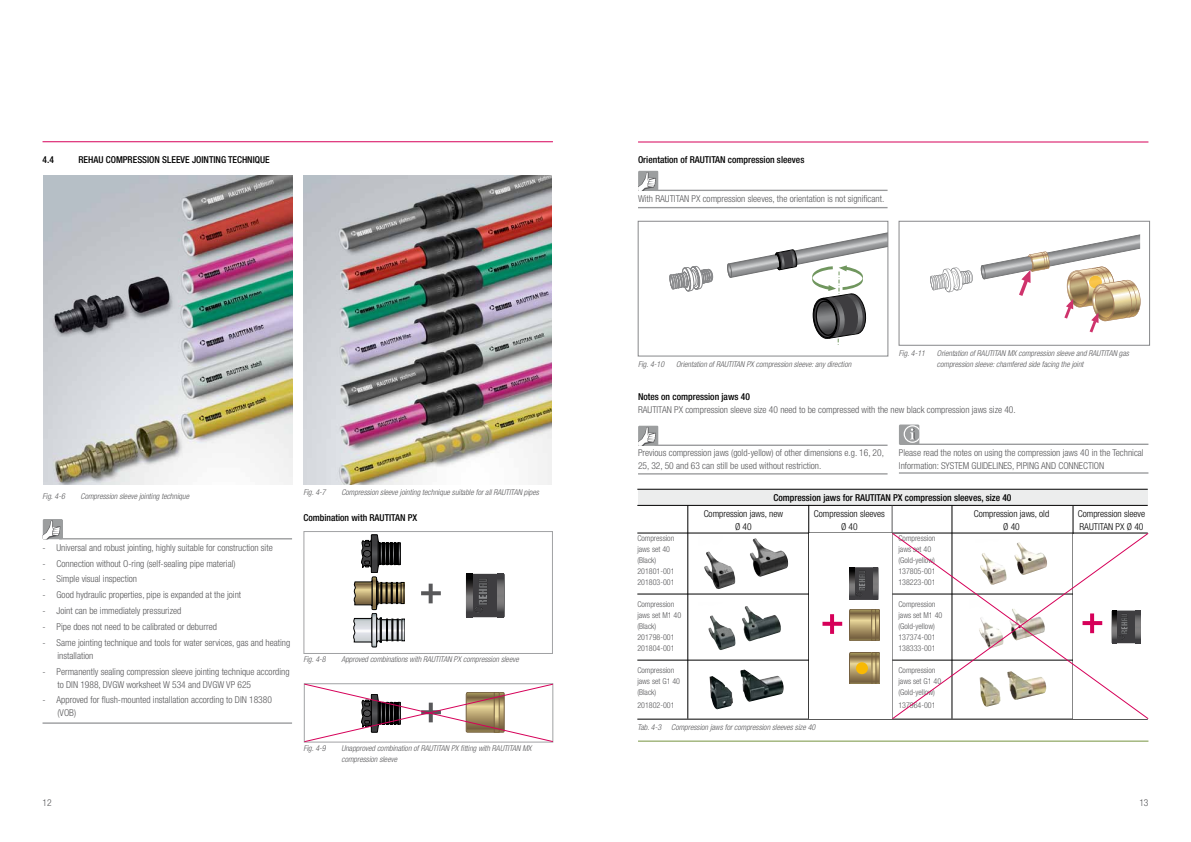
<style>
.page{position:relative;width:1191px;height:842px;background:#fff}
.page>*{position:absolute;margin:0;border:0;box-sizing:border-box;transform-origin:0 0}
.t1{font:300 condensed 9.5px/13px "Helvetica Neue LT Com";color:#58585a}
.t2{font:500 condensed 9.5px "Helvetica Neue LT Com";color:#000}
.t3{font:300 condensed 9.5px "Helvetica Neue LT Com";color:#000}
.t4{font:italic 300 condensed 8px/11px "Helvetica Neue LT Com";color:#58585a}
.t5{font:300 condensed 8px "Helvetica Neue LT Com";color:#58585a}
</style>
<div class="page">
<hr style="left:43px;top:141px;width:510px;height:1px;background:#d60059">
<hr style="left:638px;top:142px;width:510px;height:1px;background:#d60059">
<hr style="left:638px;top:741px;width:510px;height:1px;background:#76933f">
<hr style="left:59px;top:538px;width:233px;height:1px;background:#98999b">
<hr style="left:43px;top:722px;width:249px;height:2px;background:#98999b">
<svg style="left:43px;top:519px;width:20px;height:20px"></svg>
<div style="left:304px;top:531px;width:248px;height:123px;border:1px solid #a1a2a4"></div>
<svg style="left:353px;top:535px;width:50px;height:112px"></svg>
<div style="left:466px;top:574px;width:39px;height:43px;background:#3e3d40"></div>
<svg style="left:467px;top:574px;width:5px;height:37px"></svg>
<svg style="left:498px;top:580px;width:6px;height:31px"></svg>
<svg style="left:475px;top:579px;width:12px;height:34px"></svg>
<svg style="left:429px;top:584px;width:4px;height:19px"></svg>
<svg style="left:421px;top:591px;width:20px;height:4px"></svg>
<svg style="left:303px;top:683px;width:251px;height:60px"></svg>
<hr style="left:654px;top:190px;width:233px;height:1px;background:#98999b">
<hr style="left:638px;top:207px;width:249px;height:1px;background:#98999b">
<svg style="left:638px;top:171px;width:20px;height:20px"></svg>
<svg style="left:669px;top:266px;width:44px;height:26px"></svg>
<svg style="left:727px;top:232px;width:159px;height:113px"></svg>
<div style="left:638px;top:221px;width:250px;height:135px;border:1px solid #87888a"></div>
<svg style="left:930px;top:267px;width:42px;height:25px"></svg>
<svg style="left:980px;top:234px;width:161px;height:98px"></svg>
<div style="left:899px;top:221px;width:250px;height:124px;border:1px solid #87888a"></div>
<hr style="left:654px;top:445px;width:233px;height:1px;background:#98999b">
<hr style="left:638px;top:473px;width:249px;height:2px;background:#98999b">
<svg style="left:638px;top:425px;width:20px;height:21px"></svg>
<hr style="left:915px;top:444px;width:233px;height:1px;background:#98999b">
<hr style="left:899px;top:472px;width:249px;height:2px;background:#98999b">
<div style="left:899px;top:424px;width:20px;height:21px;background:#9c9e9f"></div>
<svg style="left:903px;top:425px;width:16px;height:18px"></svg>
<div style="left:638px;top:490px;width:509px;height:15px;background:#eceded"></div>
<hr style="left:637px;top:489px;width:510px;height:1px;background:#000">
<hr style="left:637px;top:505px;width:510px;height:1px;background:#000">
<hr style="left:637px;top:533px;width:510px;height:1px;background:#000">
<hr style="left:637px;top:719px;width:510px;height:1px;background:#000">
<hr style="left:637px;top:594px;width:510px;height:1px;background:#000">
<hr style="left:637px;top:660px;width:510px;height:1px;background:#000">
<hr style="left:687px;top:505px;width:1px;height:214px;background:#000">
<hr style="left:891px;top:505px;width:1px;height:214px;background:#58585a">
<hr style="left:808px;top:505px;width:1px;height:214px;background:#000">
<hr style="left:951px;top:505px;width:1px;height:214px;background:#000">
<hr style="left:1072px;top:506px;width:1px;height:213px;background:#000">
<div style="left:809px;top:533px;width:82px;height:185px;background:#fff"></div>
<div style="left:849px;top:567px;width:29px;height:33px;background:#3e3d40"></div>
<svg style="left:850px;top:567px;width:4px;height:28px"></svg>
<svg style="left:873px;top:572px;width:4px;height:23px"></svg>
<svg style="left:857px;top:571px;width:8px;height:25px"></svg>
<svg style="left:849px;top:609px;width:30px;height:32px"></svg>
<div style="left:871px;top:609px;width:4px;height:32px;border:1px solid #756040"></div>
<svg style="left:849px;top:652px;width:30px;height:32px"></svg>
<img style="left:708px;top:606px;width:73px;height:36px">
<img style="left:704px;top:538px;width:84px;height:51px">
<img style="left:709px;top:669px;width:75px;height:41px">
<svg style="left:891px;top:532px;width:258px;height:188px"></svg>
<svg style="left:830px;top:614px;width:4px;height:20px"></svg>
<svg style="left:822px;top:622px;width:20px;height:4px"></svg>
<svg style="left:1090px;top:613px;width:4px;height:20px"></svg>
<svg style="left:1082px;top:621px;width:20px;height:4px"></svg>
<img style="left:303px;top:175px;width:249px;height:309px">
<img style="left:44px;top:175px;width:248px;height:309px">
<p class="t2" style="left:43px;top:154px;width:23px">4.4 R</p>
<p class="t2" style="left:84px;top:154px;width:54px">EHAU compressi</p>
<p class="t2" style="left:149px;top:154px;width:28px">on sleeve</p>
<p class="t2" style="left:192px;top:154px;width:74px">jointing technique</p>
<p class="t4" style="left:43px;top:490px;width:24px">Fig. 4-6</p>
<p class="t4" style="left:81px;top:490px;width:110px">Compression sleeve jointing technique</p>
<p class="t1" style="left:43px;top:541px;width:232px">- Universal and robust jointing, highly suitable for construction site</p>
<p class="t1" style="left:43px;top:557px;width:194px">- Connection without O-ring (self-sealing pipe material)</p>
<p class="t1" style="left:43px;top:572px;width:96px">- Simple visual inspection</p>
<p class="t1" style="left:43px;top:588px;width:200px">- Good hydraulic properties, pipe is expanded at the joint</p>
<p class="t1" style="left:43px;top:604px;width:140px">- Joint can be immediately pressurized</p>
<p class="t1" style="left:43px;top:620px;width:176px">- Pipe does not need to be calibrated or deburred</p>
<p class="t1" style="left:58px;top:636px;width:234px;text-indent:-15px">- Same jointing technique and tools for water services, gas and heating installation</p>
<p class="t1" style="left:58px;top:665px;width:234px;text-indent:-15px">- Permanently sealing compression sleeve jointing technique according to DIN 1988, DVGW worksheet W 534 and DVGW VP 625</p>
<p class="t1" style="left:58px;top:693px;width:216px;text-indent:-15px">- Approved for flush-mounted installation according to DIN 18380 (VOB)</p>
<p class="t4" style="left:303px;top:486px;width:24px">Fig. 4-7</p>
<p class="t4" style="left:341px;top:486px;width:199px">Compression sleeve jointing technique suitable for all RAUTITAN pipes</p>
<p class="t2" style="left:303px;top:512px;width:115px">Combination with RAUTITAN PX</p>
<p class="t4" style="left:303px;top:653px;width:24px">Fig. 4-8</p>
<p class="t4" style="left:341px;top:653px;width:179px">Approved combinations with RAUTITAN PX compression sleeve</p>
<p class="t4" style="left:303px;top:742px;width:24px">Fig. 4-9</p>
<p class="t4" style="left:341px;top:742px;width:192px">Unapproved combination of RAUTITAN PX fitting with RAUTITAN MX compression sleeve</p>
<p class="t2" style="left:638px;top:154px;width:168px">Orientation of RAUTITAN compression sleeves</p>
<p class="t1" style="left:638px;top:192px;width:248px">With RAUTITAN PX compression sleeves, the orientation is not significant.</p>
<p class="t4" style="left:638px;top:358px;width:28px">Fig. 4-10</p>
<p class="t4" style="left:676px;top:358px;width:177px">Orientation of RAUTITAN PX compression sleeve: any direction</p>
<p class="t4" style="left:899px;top:347px;width:28px">Fig. 4-11</p>
<p class="t4" style="left:937px;top:347px;width:194px">Orientation of RAUTITAN MX compression sleeve and RAUTITAN gas compression sleeve: chamfered side facing the joint</p>
<p class="t2" style="left:638px;top:391px;width:113px">Notes on compression jaws 40</p>
<p class="t1" style="left:638px;top:403px;width:379px">RAUTITAN PX compression sleeve size 40 need to be compressed with the new black compression jaws size 40.</p>
<p class="t1" style="left:638px;top:446px;width:247px">Previous compression jaws (gold-yellow) of other dimensions e.g. 16, 20,<br>25, 32, 50 and 63 can still be used without restriction.</p>
<p class="t1" style="left:899px;top:446px;width:246px">Please read the notes on using the compression jaws 40 in the Technical<br>Information: SYSTEM GUIDELINES, PIPING AND CONNECTION</p>
<p class="t2" style="left:773px;top:492px;width:239px">Compression jaws for RAUTITAN PX compression sleeves, size 40</p>
<p class="t3" style="left:703px;top:508px;width:81px">Compression jaws, new</p>
<p class="t3" style="left:814px;top:508px;width:72px">Compression sleeves</p>
<p class="t3" style="left:973px;top:508px;width:77px">Compression jaws, old</p>
<p class="t3" style="left:1078px;top:508px;width:69px">Compression sleeve</p>
<p class="t3" style="left:735px;top:521px;width:18px">Ø 40</p>
<p class="t3" style="left:841px;top:521px;width:18px">Ø 40</p>
<p class="t3" style="left:1003px;top:521px;width:18px">Ø 40</p>
<p class="t3" style="left:1079px;top:521px;width:66px">RAUTITAN PX Ø 40</p>
<p class="t5" style="left:637px;top:533px;width:38px">Compression</p>
<p class="t5" style="left:898px;top:533px;width:38px">Compression</p>
<p class="t5" style="left:637px;top:544px;width:34px">jaws set 40</p>
<p class="t5" style="left:898px;top:544px;width:34px">jaws set 40</p>
<p class="t5" style="left:637px;top:555px;width:20px">(Black)</p>
<p class="t5" style="left:898px;top:555px;width:38px">(Gold-yellow)</p>
<p class="t5" style="left:637px;top:566px;width:39px">201801-001</p>
<p class="t5" style="left:898px;top:566px;width:39px">137805-001</p>
<p class="t5" style="left:637px;top:577px;width:39px">201803-001</p>
<p class="t5" style="left:898px;top:577px;width:39px">138223-001</p>
<p class="t5" style="left:637px;top:599px;width:38px">Compression</p>
<p class="t5" style="left:898px;top:599px;width:38px">Compression</p>
<p class="t5" style="left:637px;top:610px;width:45px">jaws set M1 40</p>
<p class="t5" style="left:898px;top:610px;width:45px">jaws set M1 40</p>
<p class="t5" style="left:637px;top:621px;width:20px">(Black)</p>
<p class="t5" style="left:898px;top:621px;width:38px">(Gold-yellow)</p>
<p class="t5" style="left:637px;top:632px;width:39px">201798-001</p>
<p class="t5" style="left:898px;top:632px;width:39px">137374-001</p>
<p class="t5" style="left:637px;top:643px;width:39px">201804-001</p>
<p class="t5" style="left:898px;top:643px;width:39px">138333-001</p>
<p class="t5" style="left:637px;top:665px;width:38px">Compression</p>
<p class="t5" style="left:898px;top:665px;width:38px">Compression</p>
<p class="t5" style="left:637px;top:676px;width:44px">jaws set G1 40</p>
<p class="t5" style="left:898px;top:676px;width:44px">jaws set G1 40</p>
<p class="t5" style="left:637px;top:687px;width:20px">(Black)</p>
<p class="t5" style="left:898px;top:687px;width:38px">(Gold-yellow)</p>
<p class="t5" style="left:637px;top:700px;width:39px">201802-001</p>
<p class="t5" style="left:898px;top:700px;width:39px">137964-001</p>
<p class="t4" style="left:637px;top:721px;width:179px">Tab. 4-3 Compression jaws for compression sleeves size 40</p>
<p class="t1" style="left:43px;top:796px;width:11px">12</p>
<p class="t1" style="left:1139px;top:796px;width:11px">13</p>
</div>
